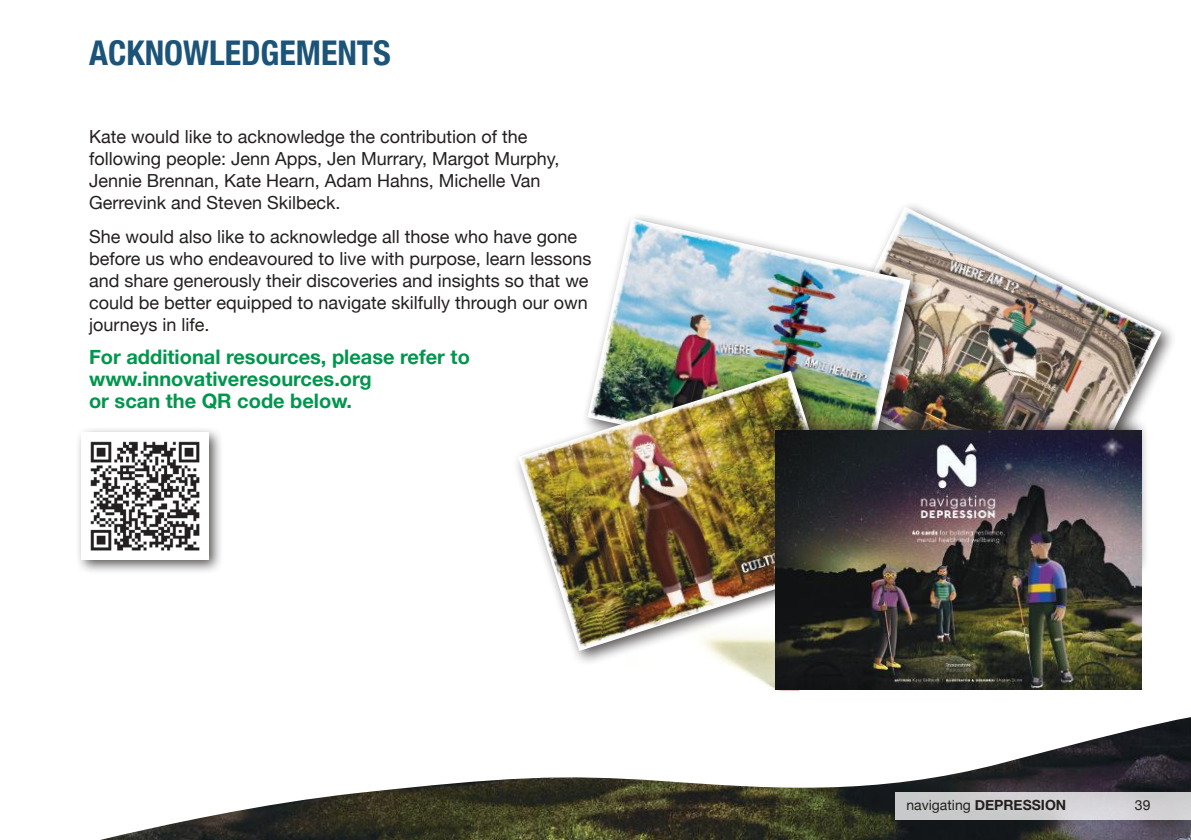
<style>
.page{position:relative;width:1191px;height:840px;background:#fff}
.page>*{position:absolute;margin:0;border:0;box-sizing:border-box;transform-origin:0 0}
.t1{font:700 condensed 34px "Helvetica Neue";color:#1b5478}
.t2{font:700 20px/22px "Helvetica Neue";color:#00964d}
.t3{font:18px/22px "Helvetica Neue";color:#241f1f}
.t4{font:14px "Helvetica Neue";color:#241f1f}
.s1{font-weight:700}
</style>
<div class="page">
<img style="left:104px;top:717px;width:1087px;height:122px">
<div style="left:895px;top:791px;width:296px;height:28px;background:#d0ced0"></div>
<img style="left:901px;top:209px;width:257px;height:206px">
<img style="left:732px;top:666px;width:81px;height:27px">
<div style="left:75px;top:426px;width:148px;height:148px;background:#241f1f;opacity:.75"></div>
<img style="left:81px;top:432px;width:127px;height:127px">
<div style="left:581px;top:212px;width:345px;height:283px;background:#241f1f;opacity:.75"></div>
<img style="left:590px;top:220px;width:317px;height:195px">
<div style="left:512px;top:365px;width:356px;height:301px;background:#241f1f;opacity:.75"></div>
<img style="left:518px;top:370px;width:334px;height:280px">
<img style="left:521px;top:373px;width:328px;height:275px">
<div style="left:773px;top:415px;width:376px;height:162px;background:#241f1f;opacity:.75"></div>
<img style="left:776px;top:430px;width:365px;height:259px">
<h1 class="t1" style="left:89px;top:25px;width:303px">ACKNOWLEDGEMENTS</h1>
<p class="t3" style="left:89px;top:127px;width:472px">Kate would like to acknowledge the contribution of the following people: Jenn Apps, Jen Murrary, Margot Murphy, Jennie Brennan, Kate Hearn, Adam Hahns, Michelle Van Gerrevink and Steven Skilbeck.</p>
<p class="t3" style="left:89px;top:226px;width:504px">She would also like to acknowledge all those who have gone before us who endeavoured to live with purpose, learn lessons and share generously their discoveries and insights so that we could be better equipped to navigate skilfully through our own journeys in life.</p>
<p class="t2" style="left:89px;top:346px;width:382px">For additional resources, please refer to www.innovativeresources.org<br>or scan the QR code below.</p>
<p class="t4" style="left:906px;top:794px;width:161px">navigating <span class="s1">DEPRESSION</span></p>
<p class="t4" style="left:1135px;top:794px;width:17px">39</p>
</div>
